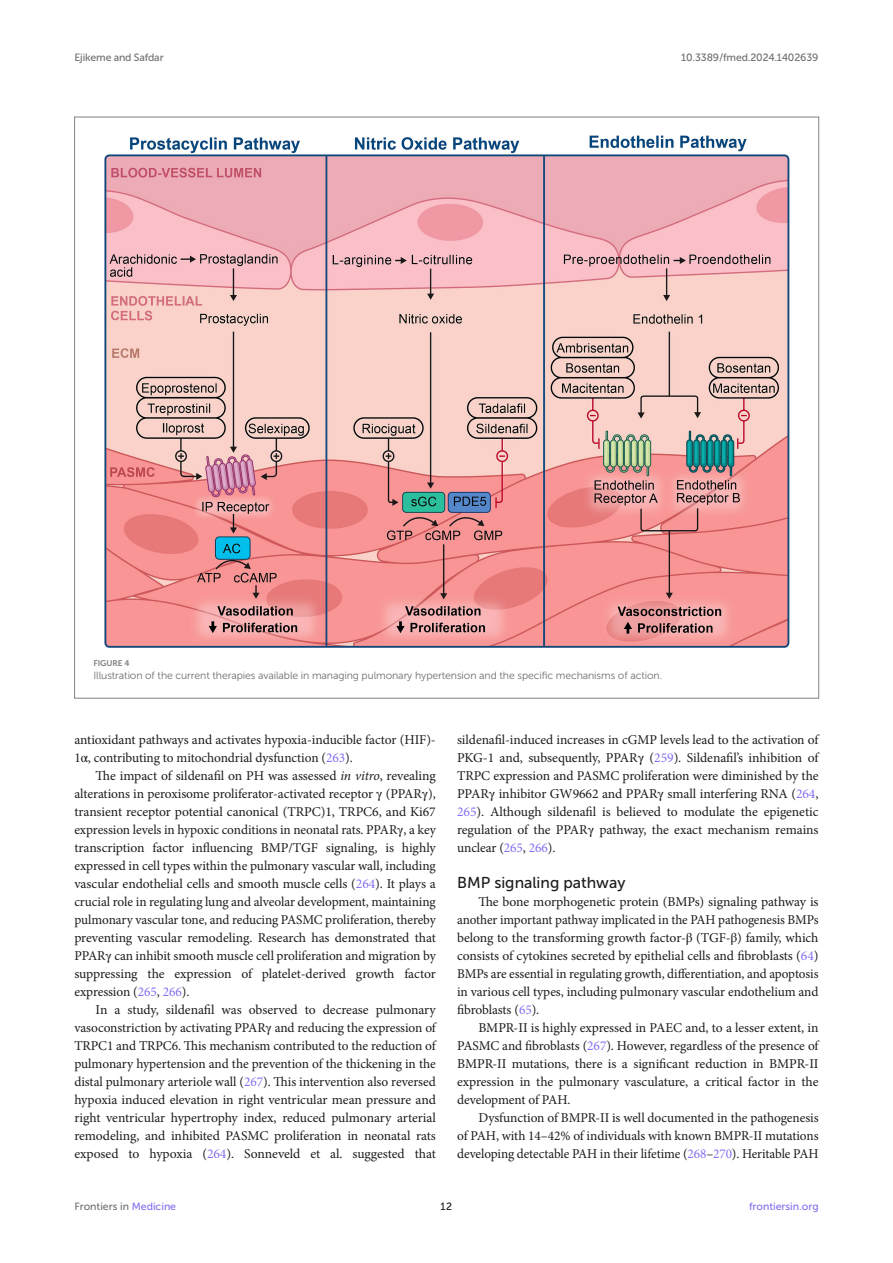
<style>
.page{position:relative;width:893px;height:1263px;background:#fff}
.page>*{position:absolute;margin:0;border:0;box-sizing:border-box;transform-origin:0 0}
.HEAD_3{font:15.75px "Museo Sans 500";color:#1b1c1b}
.TEXT{font:13.5px/18px "Minion Pro";letter-spacing:-.005em;color:#1b1c1b;text-align:justify}
.TEXT_FLUSH{font:13.5px/18px "Minion Pro";letter-spacing:-.01em;color:#1b1c1b;text-align:justify}
.FIG_LEG{font:10.5px "Museo Sans 300";letter-spacing:-.01em;color:#706f70}
.t1{font:10.5px "Museo Sans 500";letter-spacing:-.015em;color:#706f70}
.t2{font:10.5px "Museo Sans 500";color:#856df0}
.t3{font:10.5px "Museo Sans 500";color:#1b1c1b}
.FIG_HD{font:8.25px "Museo Sans 700";letter-spacing:-.01em;color:#7e7f7f}
.s1{font-family:"STIX General"}
.s2{color:#856df0}
.s3{font-style:italic}
</style>
<div class="page">
<img style="left:104px;top:136px;width:685px;height:511px">
<p class="t1" style="left:74px;top:51px;width:91px">Ejikeme and Safdar</p>
<p class="t1" style="left:681px;top:51px;width:139px">10.3389/fmed.2024.1402639</p>
<p class="FIG_HD" style="left:94px;top:658px;width:37px">FIGURE 4</p>
<p class="FIG_LEG" style="left:94px;top:670px;width:570px">Illustration of the current therapies available in managing pulmonary hypertension and the specific mechanisms of action.</p>
<p class="TEXT" style="left:74px;top:731px;width:363px">antioxidant pathways and activates hypoxia-inducible factor (HIF)-<br>1<span class="s1">α</span>, contributing to mitochondrial dysfunction (<span class="s2">263</span>).</p>
<p class="TEXT" style="left:74px;top:767px;width:363px;text-indent:21px">The impact of sildenafil on PH was assessed <span class="s3">in vitro</span>, revealing alterations in peroxisome proliferator-activated receptor <span class="s1">γ</span> (PPAR<span class="s1">γ</span>), transient receptor potential canonical (TRPC)1, TRPC6, and Ki67 expression levels in hypoxic conditions in neonatal rats. PPAR<span class="s1">γ</span>, a key transcription factor influencing BMP/TGF signaling, is highly expressed in cell types within the pulmonary vascular wall, including vascular endothelial cells and smooth muscle cells (<span class="s2">264</span>). It plays a crucial role in regulating lung and alveolar development, maintaining pulmonary vascular tone, and reducing PASMC proliferation, thereby preventing vascular remodeling. Research has demonstrated that PPAR<span class="s1">γ</span> can inhibit smooth muscle cell proliferation and migration by suppressing the expression of platelet-derived growth factor expression (<span class="s2">265</span>, <span class="s2">266</span>).</p>
<p class="TEXT" style="left:74px;top:1001px;width:363px;text-indent:21px">In a study, sildenafil was observed to decrease pulmonary vasoconstriction by activating PPAR<span class="s1">γ</span> and reducing the expression of TRPC1 and TRPC6. This mechanism contributed to the reduction of pulmonary hypertension and the prevention of the thickening in the distal pulmonary arteriole wall (<span class="s2">267</span>). This intervention also reversed hypoxia induced elevation in right ventricular mean pressure and right ventricular hypertrophy index, reduced pulmonary arterial remodeling, and inhibited PASMC proliferation in neonatal rats exposed to hypoxia (<span class="s2">264</span>). Sonneveld et al. suggested that</p>
<p class="TEXT" style="left:457px;top:731px;width:363px">sildenafil-induced increases in cGMP levels lead to the activation of PKG-1 and, subsequently, PPAR<span class="s1">γ</span> (<span class="s2">259</span>). Sildenafil’s inhibition of TRPC expression and PASMC proliferation were diminished by the PPAR<span class="s1">γ</span> inhibitor GW9662 and PPAR<span class="s1">γ</span> small interfering RNA (<span class="s2">264</span>, <span class="s2">265</span>). Although sildenafil is believed to modulate the epigenetic regulation of the PPAR<span class="s1">γ</span> pathway, the exact mechanism remains unclear (<span class="s2">265</span>, <span class="s2">266</span>).</p>
<p class="HEAD_3" style="left:457px;top:874px;width:170px">BMP signaling pathway</p>
<p class="TEXT_FLUSH" style="left:457px;top:893px;width:363px;text-indent:21px">The bone morphogenetic protein (BMPs) signaling pathway is another important pathway implicated in the PAH pathogenesis BMPs belong to the transforming growth factor-<span class="s1">β</span> (TGF-<span class="s1">β</span>) family, which consists of cytokines secreted by epithelial cells and fibroblasts (<span class="s2">64</span>)<br>BMPs are essential in regulating growth, differentiation, and apoptosis in various cell types, including pulmonary vascular endothelium and fibroblasts (<span class="s2">65</span>).</p>
<p class="TEXT" style="left:457px;top:1019px;width:363px;text-indent:21px">BMPR-II is highly expressed in PAEC and, to a lesser extent, in PASMC and fibroblasts (<span class="s2">267</span>). However, regardless of the presence of BMPR-II mutations, there is a significant reduction in BMPR-II expression in the pulmonary vasculature, a critical factor in the development of PAH.</p>
<p class="TEXT" style="left:457px;top:1109px;width:363px;text-indent:21px">Dysfunction of BMPR-II is well documented in the pathogenesis of PAH, with 14–42% of individuals with known BMPR-II mutations developing detectable PAH in their lifetime (<span class="s2">268</span>–<span class="s2">270</span>). Heritable PAH</p>
<p class="t1" style="left:74px;top:1200px;width:103px">Frontiers in <span class="s2">Medicine</span></p>
<p class="t3" style="left:441px;top:1200px;width:13px">12</p>
<p class="t2" style="left:749px;top:1200px;width:71px">frontiersin.org</p>
</div>
